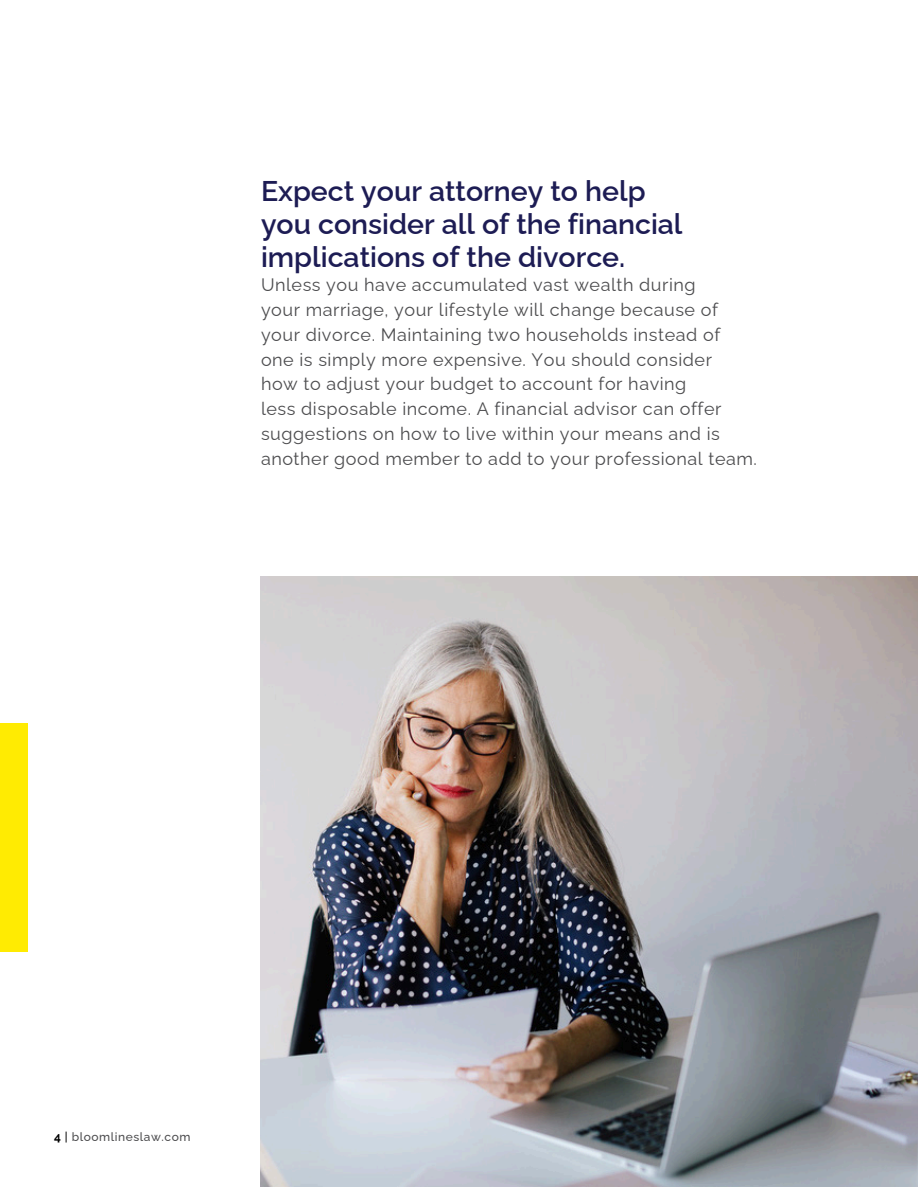
<style>
.page{position:relative;width:918px;height:1188px;background:#fff}
.page>*{position:absolute;margin:0;border:0;box-sizing:border-box;transform-origin:0 0}
.t1{font:600 28.5px/32.7px "Raleway";color:#1d1c54}
.t2{font:18px/24.8px "Raleway";letter-spacing:.03em;color:#4c4c4e}
.t3{font:500 12px "Raleway";letter-spacing:.045em;color:#4c4c4e}
.s1{font-weight:700;color:#000}
.s2{color:#000}
</style>
<div class="page">
<img style="left:260px;top:577px;width:658px;height:610px">
<div style="left:0;top:724px;width:28px;height:228px;background:#ffeb02"></div>
<p class="t1" style="left:261px;top:175px;width:423px">Expect your attorney to help you consider all of the financial implications of the divorce.</p>
<p class="t2" style="left:261px;top:273px;width:497px">Unless you have accumulated vast wealth during<br>your marriage, your lifestyle will change because of your divorce. Maintaining two households instead of one is simply more expensive. You should consider<br>how to adjust your budget to account for having<br>less disposable income. A financial advisor can offer suggestions on how to live within your means and is another good member to add to your professional team.</p>
<h1 class="t3" style="left:54px;top:1130px;width:138px"><span class="s1">4</span> <span class="s2">|</span> bloomlineslaw.com</h1>
</div>
